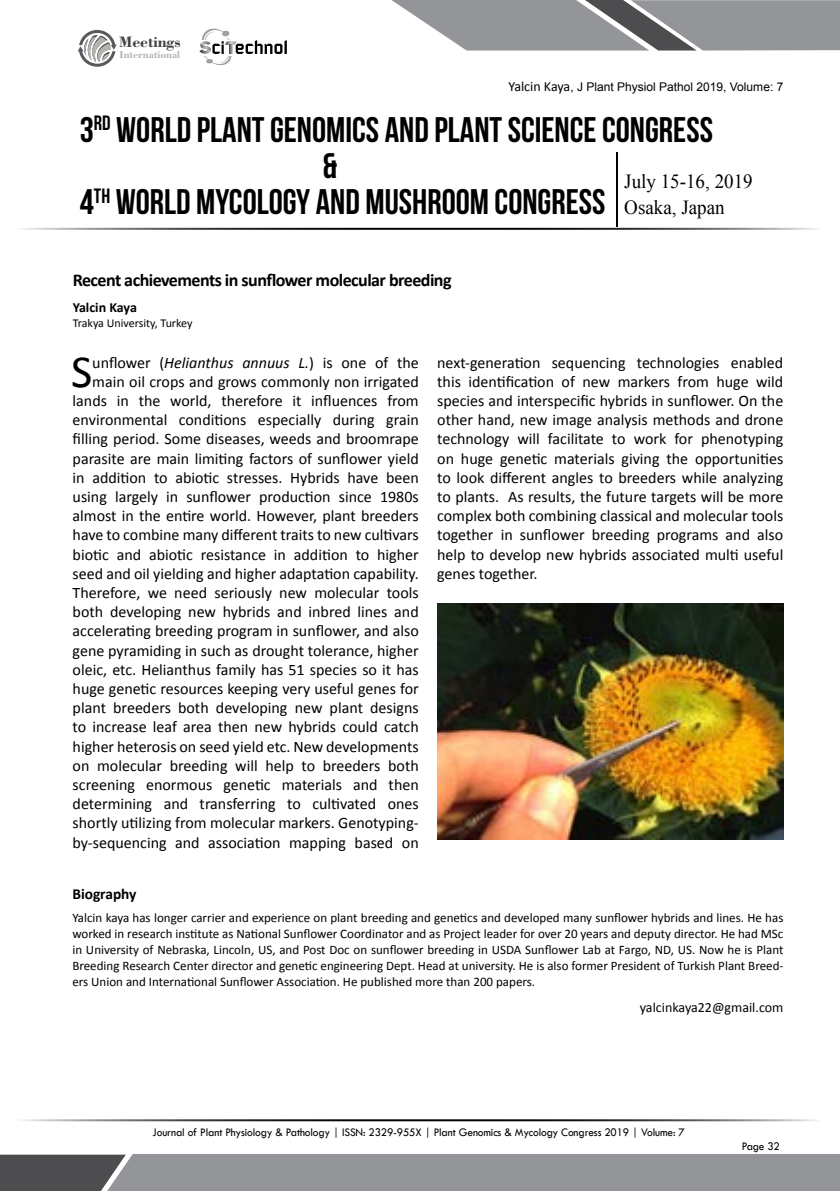
<style>
.page{position:relative;width:840px;height:1191px;background:#fff}
.page>*{position:absolute;margin:0;border:0;box-sizing:border-box;transform-origin:0 0}
.t1{font:46.2px "Calibri";color:#000}
.t2{font:35.6px/72.2px "Bebas Neue";color:#000}
.t3{font:20px/26.4px "Times New Roman";color:#000;scale:.95 1}
.t4{font:700 18px "Calibri";letter-spacing:-.03em;color:#000}
.t5{font:16px/19.2px "Calibri";color:#000;text-align:right}
.t6{font:700 16px "Bodoni BT";color:#414042}
.t7{font:700 15.4px "Calibri";color:#000}
.t8{font:14px "Calibri";color:#000}
.t9{font:700 14px "Calibri";letter-spacing:-.005em;color:#000}
.t10{font:13px/16px "Calibri";color:#000;text-align:justify}
.t11{font:12px "Tw Cen";letter-spacing:-.01em;color:#000;scale:.95 1}
.t12{font:12px "Arial";color:#000}
.t13{font:12px "Calibri";color:#000}
.t14{font:700 10.6px "Bodoni BT";color:#b3b6af}
.s1{font-family:"Calibri";font-size:14px}
.s2{font-style:italic}
</style>
<div class="page">
<hr style="left:12px;top:228px;width:807px;height:2px;background:#000">
<hr style="left:12px;top:1119px;width:807px;height:2px;background:#000">
<svg style="left:391px;top:0;width:448px;height:51px;background:#9b9c9f"></svg>
<svg style="left:0;top:1154px;width:839px;height:37px;background:#8a8c8f"></svg>
<hr style="left:615px;top:152px;width:2px;height:74px;background:#000">
<svg style="left:78px;top:30px;width:39px;height:37px"></svg>
<svg style="left:199px;top:29px;width:88px;height:36px"></svg>
<img style="left:437px;top:603px;width:346px;height:237px">
<p class="t6" style="left:119px;top:32px;width:63px">Meetings</p>
<p class="t14" style="left:120px;top:48px;width:62px">International</p>
<p class="t12" style="left:508px;top:79px;width:276px"><span class="s1">Yalcin Kaya</span>, J Plant Physiol Pathol 2019, Volume: 7</p>
<h2 class="t2" style="left:80px;top:93px;width:634px">3<sup>RD</sup> WORLD PLANT GENOMICS AND PLANT SCIENCE CONGRESS<br>4<sup>TH</sup> WORLD MYCOLOGY AND MUSHROOM CONGRESS</h2>
<h2 class="t2" style="left:322px;top:129px;width:16px">&amp;</h2>
<p class="t3" style="left:624px;top:168px;width:136px">July 15-16, 2019<br>Osaka, Japan</p>
<p class="t4" style="left:73px;top:268px;width:380px">Recent achievements in sunflower molecular breeding</p>
<p class="t9" style="left:73px;top:298px;width:66px">Yalcin Kaya</p>
<p class="t13" style="left:73px;top:315px;width:121px">Trakya University, Turkey</p>
<h1 class="t1" style="left:71px;top:342px;width:23px">S</h1>
<p class="t5" style="left:73px;top:353px;width:347px">unflower (<span class="s2">Helianthus annuus L.</span>) is one of the main oil crops and grows commonly non irrigated lands in the world, therefore it influences from environmental conditions especially during grain filling period. Some diseases, weeds and broomrape parasite are main limiting factors of sunflower yield in addition to abiotic stresses. Hybrids have been using largely in sunflower production since 1980s almost in the entire world. However, plant breeders have to combine many different traits to new cultivars biotic and abiotic resistance in addition to higher seed and oil yielding and higher adaptation capability.<br>Therefore, we need seriously new molecular tools both developing new hybrids and inbred lines and accelerating breeding program in sunflower, and also gene pyramiding in such as drought tolerance, higher oleic, etc. Helianthus family has 51 species so it has huge genetic resources keeping very useful genes for plant breeders both developing new plant designs to increase leaf area then new hybrids could catch higher heterosis on seed yield etc. New developments on molecular breeding will help to breeders both screening enormous genetic materials and then determining and transferring to cultivated ones shortly utilizing from molecular markers. Genotyping&shy;by-sequencing and association mapping based on</p>
<p class="t5" style="left:437px;top:353px;width:347px;text-align:justify">next-generation sequencing technologies enabled this identification of new markers from huge wild species and interspecific hybrids in sunflower. On the other hand, new image analysis methods and drone technology will facilitate to work for phenotyping on huge genetic materials giving the opportunities to look different angles to breeders while analyzing to plants. As results, the future targets will be more complex both combining classical and molecular tools together in sunflower breeding programs and also help to develop new hybrids associated multi useful genes together.</p>
<p class="t7" style="left:72px;top:884px;width:66px">Biography</p>
<p class="t10" style="left:72px;top:909px;width:712px">Yalcin kaya has longer carrier and experience on plant breeding and genetics and developed many sunflower hybrids and lines. He has worked in research institute as National Sunflower Coordinator and as Project leader for over 20 years and deputy director. He had MSc in University of Nebraska, Lincoln, US, and Post Doc on sunflower breeding in USDA Sunflower Lab at Fargo, ND, US. Now he is Plant Breeding Research Center director and genetic engineering Dept. Head at university. He is also former President of Turkish Plant Breed&shy;ers Union and International Sunflower Association. He published more than 200 papers.</p>
<p class="t8" style="left:639px;top:998px;width:145px">yalcinkaya22@gmail.com</p>
<p class="t11" style="left:152px;top:1124px;width:561px">Journal of Plant Physiology &amp; Pathology | ISSN: 2329-955X | Plant Genomics &amp; Mycology Congress 2019 | Volume: 7</p>
<p class="t11" style="left:741px;top:1139px;width:42px">Page 32</p>
</div>
